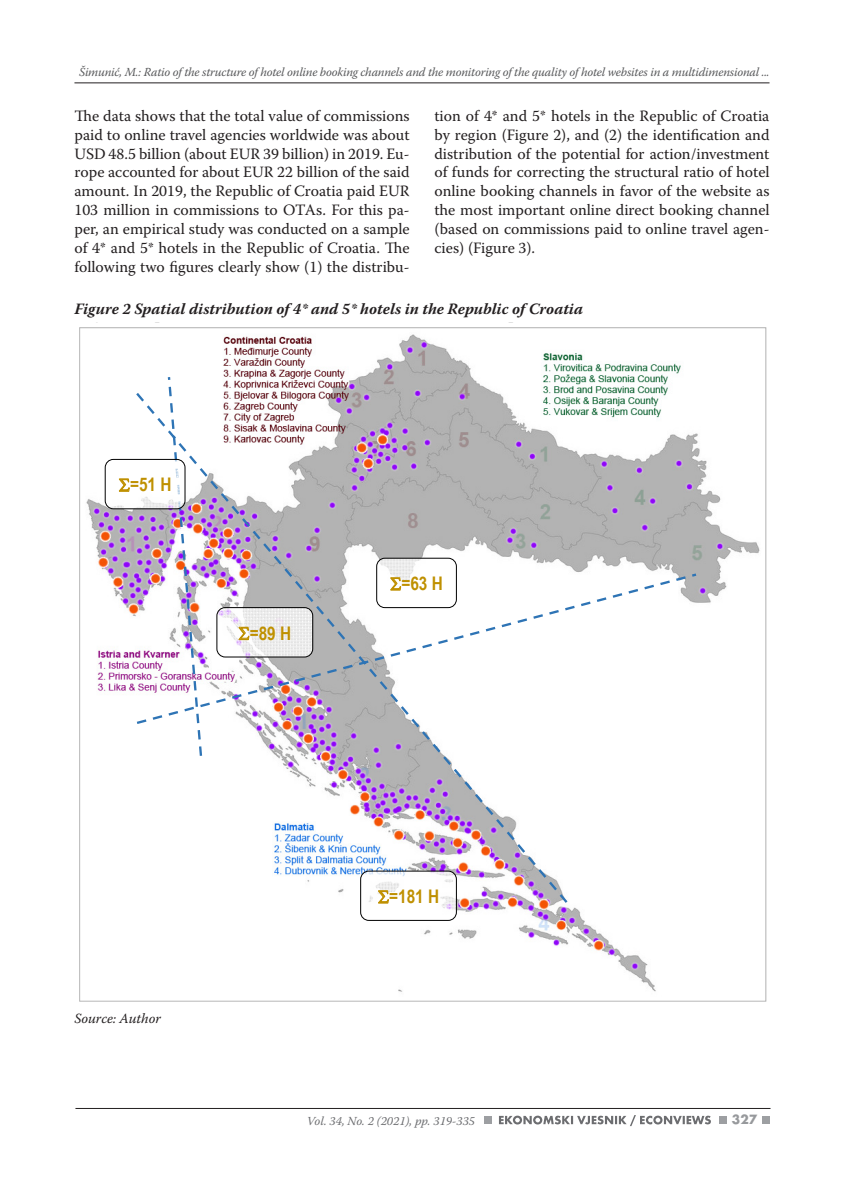
<style>
.page{position:relative;width:844px;height:1191px;background:#fff}
.page>*{position:absolute;margin:0;border:0;box-sizing:border-box;transform-origin:0 0}
.t1{font:18.72px "Times New Roman";color:#000}
.t2{font:700 18.72px "Arial Narrow";color:#bf9000}
.t3{font:17.15px "Times New Roman";color:#000}
.t4{font:15.75px/18.9px "Warnock Pro";color:#231f20;text-align:justify}
.t5{font:italic 700 15.75px "Warnock Pro";color:#231f20}
.t6{font:italic 14px "Warnock Pro";color:#231f20}
.t7{font:700 14px "Futura TOT";color:#97999c}
.t8{font:italic 12.25px "Warnock Pro";letter-spacing:-.015em;color:#57585a}
.t9{font:italic 12.25px "Warnock Pro";color:#6c6d70}
</style>
<div class="page">
<hr style="left:74px;top:83px;width:695px;height:1px;background:#231f20">
<hr style="left:75px;top:1108px;width:695px;height:1px;background:#231f20">
<div style="left:483px;top:1115px;width:8px;height:8px;background:#9d9fa2"></div>
<div style="left:718px;top:1115px;width:8px;height:8px;background:#9d9fa2"></div>
<div style="left:761px;top:1115px;width:8px;height:8px;background:#9d9fa2"></div>
<svg style="left:499px;top:1115px;width:211px;height:11px"></svg>
<svg style="left:79px;top:327px;width:687px;height:674px"></svg>
<svg style="left:134px;top:374px;width:564px;height:533px"></svg>
<img style="left:105px;top:459px;width:80px;height:50px">
<div style="left:105px;top:459px;width:80px;height:50px;border:1px solid #000;border-radius:8px"></div>
<img style="left:376px;top:558px;width:80px;height:49px">
<div style="left:376px;top:558px;width:80px;height:50px;border:1px solid #000;border-radius:8px"></div>
<img style="left:360px;top:871px;width:96px;height:49px">
<div style="left:360px;top:870px;width:96px;height:50px;border:1px solid #000;border-radius:8px"></div>
<img style="left:217px;top:607px;width:95px;height:50px">
<div style="left:216px;top:607px;width:97px;height:50px;border:1px solid #000;border-radius:8px"></div>
<svg style="left:119px;top:478px;width:11px;height:14px"></svg>
<svg style="left:390px;top:577px;width:11px;height:13px"></svg>
<svg style="left:378px;top:890px;width:11px;height:13px"></svg>
<svg style="left:239px;top:627px;width:10px;height:13px"></svg>
<p class="t8" style="left:79px;top:65px;width:691px">Šimunić, M.: Ratio of the structure of hotel online booking channels and the monitoring of the quality of hotel websites in a multidimensional ...</p>
<p class="t4" style="left:74px;top:106px;width:336px">The data shows that the total value of commissions paid to online travel agencies worldwide was about USD 48.5 billion (about EUR 39 billion) in 2019. Eu&shy;rope accounted for about EUR 22 billion of the said amount. In 2019, the Republic of Croatia paid EUR 103 million in commissions to OTAs. For this pa&shy;per, an empirical study was conducted on a sample of 4* and 5* hotels in the Republic of Croatia. The following two figures clearly show (1) the distribu-</p>
<p class="t4" style="left:434px;top:106px;width:336px">tion of 4* and 5* hotels in the Republic of Croatia by region (Figure 2), and (2) the identification and distribution of the potential for action/investment of funds for correcting the structural ratio of hotel online booking channels in favor of the website as the most important online direct booking channel (based on commissions paid to online travel agen&shy;cies) (Figure 3).</p>
<p class="t5" style="left:74px;top:300px;width:510px">Figure 2 Spatial distribution of 4* and 5* hotels in the Republic of Croatia</p>
<p class="t1" style="left:77px;top:298px;width:560px">Figure 2 Spatial distribution of 4* and 5* hotels in the Republic of Croatia</p>
<p class="t2" style="left:130px;top:470px;width:43px">=51 H</p>
<p class="t2" style="left:250px;top:619px;width:43px">=89 H</p>
<p class="t2" style="left:401px;top:569px;width:43px">=63 H</p>
<p class="t6" style="left:74px;top:1010px;width:88px">Source: Author</p>
<p class="t3" style="left:77px;top:1012px;width:107px">Source: Author</p>
<p class="t2" style="left:389px;top:882px;width:51px">=181 H</p>
<p class="t9" style="left:307px;top:1113px;width:170px">Vol. 34, No. 2 (2021), pp. 319-335</p>
<p class="t7" style="left:731px;top:1111px;width:27px">327</p>
</div>
